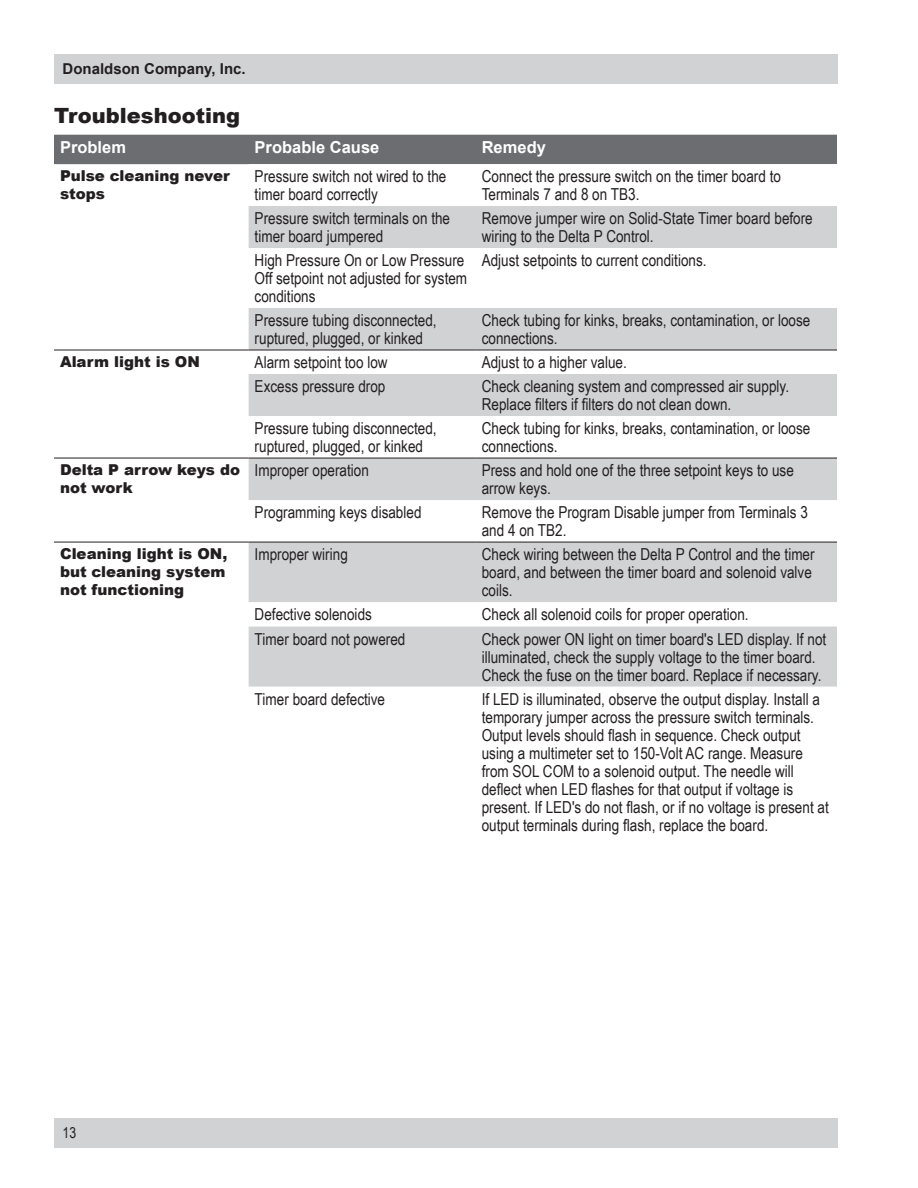
<style>
.page{position:relative;width:918px;height:1188px;background:#fff}
.page>*{position:absolute;margin:0;border:0;box-sizing:border-box;transform-origin:0 0}
.t1{font:900 21px "Arial";color:#231f20}
.t2{font:16.5px/18px "Arial Narrow";color:#231f20}
.t3{font:700 16.5px "Arial";color:#fff}
.t4{font:900 15px/18px "Arial";color:#231f20}
.t5{font:700 15px "Arial";color:#231f20}
.t6{font:15px "Arial Narrow";color:#231f20}
</style>
<div class="page">
<div style="left:54px;top:1118px;width:784px;height:30px;background:#d1d2d4"></div>
<div style="left:54px;top:54px;width:784px;height:30px;background:#d1d2d4"></div>
<div style="left:54px;top:135px;width:783px;height:29px;background:#6c6d70"></div>
<svg style="left:249px;top:206px;width:588px;height:481px;fill:#d1d2d4"></svg>
<svg style="left:249px;top:351px;width:588px;height:107px"></svg>
<hr style="left:54px;top:458px;width:195px;height:1px;background:#231f20">
<hr style="left:249px;top:458px;width:227px;height:1px;background:#231f20">
<hr style="left:476px;top:458px;width:361px;height:1px;background:#231f20">
<hr style="left:54px;top:542px;width:195px;height:1px;background:#231f20">
<hr style="left:249px;top:542px;width:227px;height:1px;background:#231f20">
<hr style="left:476px;top:542px;width:361px;height:1px;background:#231f20">
<hr style="left:54px;top:350px;width:195px;height:1px;background:#231f20">
<hr style="left:249px;top:350px;width:227px;height:1px;background:#231f20">
<hr style="left:476px;top:350px;width:361px;height:1px;background:#231f20">
<p class="t5" style="left:63px;top:59px;width:185px">Donaldson Company, Inc.</p>
<p class="t1" style="left:54px;top:100px;width:188px">Troubleshooting</p>
<p class="t3" style="left:60px;top:135px;width:68px">Problem</p>
<p class="t3" style="left:255px;top:135px;width:126px">Probable Cause</p>
<p class="t3" style="left:482px;top:135px;width:66px">Remedy</p>
<p class="t4" style="left:60px;top:166px;width:171px">Pulse cleaning never stops</p>
<p class="t2" style="left:255px;top:167px;width:193px">Pressure switch not wired to the timer board correctly</p>
<p class="t2" style="left:482px;top:167px;width:301px">Connect the pressure switch on the timer board to<br>Terminals 7 and 8 on TB3.</p>
<p class="t2" style="left:255px;top:209px;width:197px">Pressure switch terminals on the timer board jumpered</p>
<p class="t2" style="left:482px;top:209px;width:333px">Remove jumper wire on Solid-State Timer board before wiring to the Delta P Control.</p>
<p class="t2" style="left:255px;top:251px;width:214px">High Pressure On or Low Pressure<br>Off setpoint not adjusted for system conditions</p>
<p class="t2" style="left:482px;top:251px;width:226px">Adjust setpoints to current conditions.</p>
<p class="t2" style="left:255px;top:311px;width:184px">Pressure tubing disconnected, ruptured, plugged, or kinked</p>
<p class="t2" style="left:482px;top:311px;width:330px">Check tubing for kinks, breaks, contamination, or loose connections.</p>
<p class="t4" style="left:60px;top:352px;width:141px">Alarm light is ON</p>
<p class="t2" style="left:255px;top:353px;width:135px">Alarm setpoint too low</p>
<p class="t2" style="left:482px;top:353px;width:147px">Adjust to a higher value.</p>
<p class="t2" style="left:255px;top:377px;width:132px">Excess pressure drop</p>
<p class="t2" style="left:482px;top:377px;width:309px">Check cleaning system and compressed air supply.<br>Replace filters if filters do not clean down.</p>
<p class="t2" style="left:255px;top:419px;width:184px">Pressure tubing disconnected, ruptured, plugged, or kinked</p>
<p class="t2" style="left:482px;top:419px;width:330px">Check tubing for kinks, breaks, contamination, or loose connections.</p>
<p class="t4" style="left:60px;top:460px;width:182px">Delta P arrow keys do not work</p>
<p class="t2" style="left:255px;top:461px;width:116px">Improper operation</p>
<p class="t2" style="left:482px;top:461px;width:314px">Press and hold one of the three setpoint keys to use arrow keys.</p>
<p class="t2" style="left:255px;top:503px;width:168px">Programming keys disabled</p>
<p class="t2" style="left:482px;top:503px;width:328px">Remove the Program Disable jumper from Terminals 3 and 4 on TB2.</p>
<p class="t4" style="left:60px;top:544px;width:169px">Cleaning light is ON, but cleaning system not functioning</p>
<p class="t2" style="left:255px;top:545px;width:95px">Improper wiring</p>
<p class="t2" style="left:482px;top:545px;width:334px">Check wiring between the Delta P Control and the timer board, and between the timer board and solenoid valve coils.</p>
<p class="t2" style="left:255px;top:605px;width:119px">Defective solenoids</p>
<p class="t2" style="left:482px;top:605px;width:268px">Check all solenoid coils for proper operation.</p>
<p class="t2" style="left:255px;top:629px;width:152px">Timer board not powered</p>
<p class="t2" style="left:482px;top:629px;width:346px">Check power ON light on timer board's LED display. If not illuminated, check the supply voltage to the timer board.<br>Check the fuse on the timer board. Replace if necessary.</p>
<p class="t2" style="left:255px;top:689px;width:132px">Timer board defective</p>
<p class="t2" style="left:482px;top:689px;width:349px">If LED is illuminated, observe the output display. Install a temporary jumper across the pressure switch terminals.<br>Output levels should flash in sequence. Check output using a multimeter set to 150-Volt AC range. Measure from SOL COM to a solenoid output. The needle will deflect when LED flashes for that output if voltage is present. If LED's do not flash, or if no voltage is present at output terminals during flash, replace the board.</p>
<p class="t6" style="left:63px;top:1122px;width:15px">13</p>
</div>
